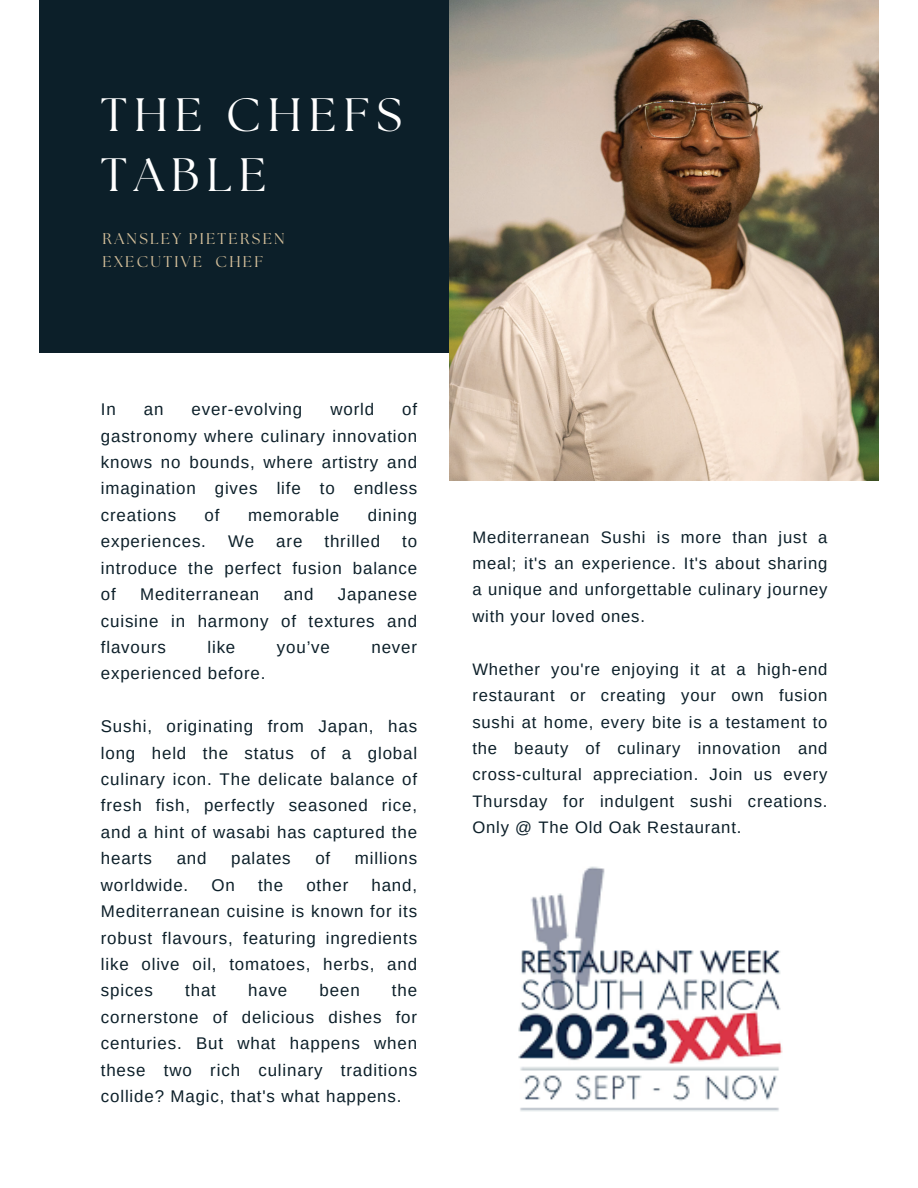
<style>
.page{position:relative;width:918px;height:1188px;background:#fff}
.page>*{position:absolute;margin:0;border:0;box-sizing:border-box;transform-origin:0 0}
.t1{font:46.8px/59.2px "The Seasons";letter-spacing:.15em;color:#fff}
.t2{font:16.95px/26.4px "Arimo";letter-spacing:.05em;color:#0c1f29;text-align:justify}
.t3{font:16.65px/26.4px "Arimo";letter-spacing:.05em;color:#0c1f29;text-align:justify}
.t4{font:15.45px/23.2px "The Seasons";letter-spacing:.15em;color:#d5c09b}
</style>
<div class="page">
<div style="left:39px;top:0;width:840px;height:353px;background:#0c1f29"></div>
<img style="left:449px;top:0;width:430px;height:481px">
<img style="left:518px;top:866px;width:265px;height:246px">
<h1 class="t1" style="left:101px;top:86px;width:303px">THE CHEFS<br>TABLE</h1>
<p class="t4" style="left:103px;top:227px;width:183px">RANSLEY PIETERSEN<br>EXECUTIVE CHEF</p>
<p class="t2" style="left:101px;top:396px;width:16px">In</p>
<p class="t2" style="left:144px;top:396px;width:21px">an</p>
<p class="t2" style="left:192px;top:396px;width:112px">ever-evolving</p>
<p class="t2" style="left:330px;top:396px;width:45px">world</p>
<p class="t2" style="left:101px;top:396px;width:318px;text-indent:301px">of gastronomy where culinary innovation knows no bounds, where artistry and imagination gives life to endless creations</p>
<p class="t2" style="left:205px;top:502px;width:16px">of</p>
<p class="t2" style="left:248px;top:502px;width:93px">memorable</p>
<p class="t2" style="left:368px;top:502px;width:51px">dining</p>
<p class="t2" style="left:101px;top:528px;width:107px">experiences.</p>
<p class="t2" style="left:228px;top:528px;width:28px">We</p>
<p class="t2" style="left:276px;top:528px;width:28px">are</p>
<p class="t2" style="left:324px;top:528px;width:57px">thrilled</p>
<p class="t2" style="left:101px;top:528px;width:318px;text-indent:301px">to introduce the perfect fusion balance of</p>
<p class="t2" style="left:140px;top:581px;width:121px">Mediterranean</p>
<p class="t2" style="left:284px;top:581px;width:31px">and</p>
<p class="t2" style="left:101px;top:581px;width:318px;text-indent:237px">Japanese cuisine in harmony of textures and flavours</p>
<p class="t2" style="left:207px;top:634px;width:29px">like</p>
<p class="t2" style="left:277px;top:634px;width:55px">you’ve</p>
<p class="t2" style="left:371px;top:634px;width:47px">never</p>
<p class="t2" style="left:101px;top:660px;width:166px">experienced before.</p>
<p class="t2" style="left:101px;top:713px;width:318px">Sushi, originating from Japan, has long held the status of a global culinary icon. The delicate balance of fresh fish, perfectly seasoned rice, and a hint of wasabi has captured the hearts</p>
<p class="t2" style="left:177px;top:845px;width:31px">and</p>
<p class="t2" style="left:231px;top:845px;width:61px">palates</p>
<p class="t2" style="left:315px;top:845px;width:16px">of</p>
<p class="t2" style="left:355px;top:845px;width:64px">millions</p>
<p class="t2" style="left:101px;top:872px;width:89px">worldwide.</p>
<p class="t2" style="left:211px;top:872px;width:25px">On</p>
<p class="t2" style="left:258px;top:872px;width:27px">the</p>
<p class="t2" style="left:306px;top:872px;width:43px">other</p>
<p class="t2" style="left:101px;top:872px;width:318px;text-indent:271px">hand, Mediterranean cuisine is known for its robust flavours, featuring ingredients like olive oil, tomatoes, herbs, and spices</p>
<p class="t2" style="left:101px;top:977px;width:318px;text-indent:291px">the cornerstone of delicious dishes for centuries. But what happens when these two rich culinary traditions collide? Magic, that's what happens.</p>
<p class="t2" style="left:185px;top:977px;width:32px">that</p>
<p class="t2" style="left:248px;top:977px;width:41px">have</p>
<p class="t2" style="left:320px;top:977px;width:42px">been</p>
<p class="t3" style="left:472px;top:524px;width:357px">Mediterranean Sushi is more than just a meal; it's an experience. It's about sharing a unique and unforgettable culinary journey with your loved ones.</p>
<p class="t3" style="left:472px;top:656px;width:357px">Whether you're enjoying it at a high-end restaurant or creating your own fusion sushi at home, every bite is a testament to the beauty of culinary innovation and cross-cultural appreciation. Join us every Thursday for indulgent sushi creations.<br>Only @ The Old Oak Restaurant.</p>
</div>
